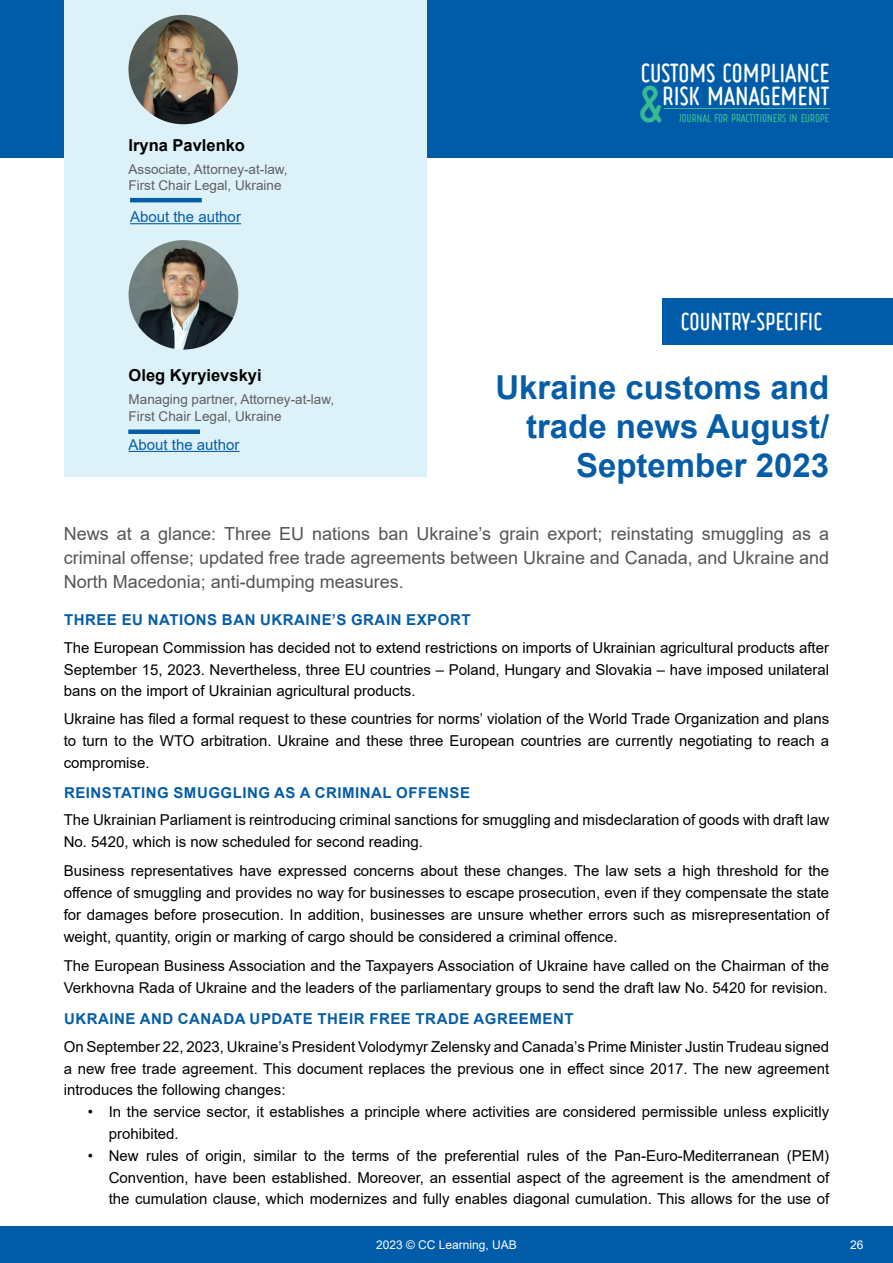
<style>
.page{position:relative;width:893px;height:1263px;background:#fff}
.page>*{position:absolute;margin:0;border:0;box-sizing:border-box;transform-origin:0 0}
.t1{font:700 38.1px "Ruler";color:#38ba93}
.t2{font:700 33px/39px "Arial";color:#055da8;text-align:right}
.t3{font:700 19.2px/23.1px "Ruler";color:#fff;text-align:right}
.t4{font:18px/24px "Arial";color:#555556;text-align:justify}
.t5{font:700 18px "Ruler";color:#fff}
.t6{font:700 16.5px "Arial";color:#000}
.t7{font:15px/21.8px "Arial";color:#000;text-align:justify}
.t8{font:700 15px "Arial";letter-spacing:.035em;color:#055da8}
.t9{font:15px "Arial";color:#055da8}
.t10{font:13.5px/16.2px "Arial";color:#5e5f5f}
.t11{font:12px "Arial";color:#fff}
.t12{font:700 8.4px "Ruler";color:#38ba93}
</style>
<div class="page">
<div style="left:0;top:1226px;width:893px;height:37px;background:#005ca8"></div>
<div style="left:0;top:0;width:893px;height:157px;background:#005ca8"></div>
<hr style="left:664px;top:108px;width:165px;height:1px;background:#38ba93">
<div style="left:64px;top:0;width:362px;height:477px;background:#ddf1f9"></div>
<div style="left:128px;top:429px;width:72px;height:5px;background:#055da8"></div>
<hr style="left:130px;top:198px;width:72px;height:4px;background:#055da8">
<img style="left:128px;top:15px;width:110px;height:109px;border-radius:55px">
<img style="left:129px;top:240px;width:109px;height:110px;border-radius:55px">
<hr style="left:129px;top:451px;width:110px;height:1px;background:#055da8">
<hr style="left:130px;top:223px;width:111px;height:1px;background:#055da8">
<div style="left:662px;top:298px;width:231px;height:47px;background:#005ca8"></div>
<p class="t6" style="left:129px;top:133px;width:118px">Iryna Pavlenko</p>
<p class="t10" style="left:129px;top:161px;width:161px">Associate, Attorney-at-law,<br>First Chair Legal, Ukraine</p>
<p class="t9" style="left:130px;top:207px;width:112px">About the author</p>
<p class="t6" style="left:129px;top:363px;width:134px">Oleg Kyryievskyi</p>
<p class="t10" style="left:129px;top:391px;width:207px">Managing partner, Attorney-at-law,<br>First Chair Legal, Ukraine</p>
<p class="t9" style="left:129px;top:434px;width:112px">About the author</p>
<p class="t3" style="left:640px;top:63px;width:190px">CUSTOMS COMPLIANCE<br>RISK MANAGEMENT</p>
<h1 class="t1" style="left:637px;top:86px;width:28px">&amp;</h1>
<p class="t12" style="left:679px;top:114px;width:152px">JOURNAL FOR PRACTITIONERS IN EUROPE</p>
<p class="t5" style="left:680px;top:313px;width:143px">COUNTRY-SPECIFIC</p>
<h2 class="t2" style="left:495px;top:368px;width:335px">Ukraine customs and trade news August/<br>September 2023</h2>
<p class="t4" style="left:64px;top:522px;width:767px">News at a glance: Three EU nations ban Ukraine’s grain export; reinstating smuggling as a criminal offense; updated free trade agreements between Ukraine and Canada, and Ukraine and North Macedonia; anti-dumping measures.</p>
<p class="t8" style="left:64px;top:609px;width:408px">THREE EU NATIONS BAN UKRAINE’S GRAIN EXPORT</p>
<p class="t7" style="left:64px;top:637px;width:767px">The European Commission has decided not to extend restrictions on imports of Ukrainian agricultural products after September 15, 2023. Nevertheless, three EU countries – Poland, Hungary and Slovakia – have imposed unilateral bans on the import of Ukrainian agricultural products.</p>
<p class="t7" style="left:64px;top:708px;width:767px">Ukraine has filed a formal request to these countries for norms’ violation of the World Trade Organization and plans to turn to the WTO arbitration. Ukraine and these three European countries are currently negotiating to reach a compromise.</p>
<p class="t8" style="left:64px;top:782px;width:408px">REINSTATING SMUGGLING AS A CRIMINAL OFFENSE</p>
<p class="t7" style="left:64px;top:809px;width:767px">The Ukrainian Parliament is reintroducing criminal sanctions for smuggling and misdeclaration of goods with draft law<br>No. 5420, which is now scheduled for second reading.</p>
<p class="t7" style="left:64px;top:860px;width:767px">Business representatives have expressed concerns about these changes. The law sets a high threshold for the offence of smuggling and provides no way for businesses to escape prosecution, even if they compensate the state for damages before prosecution. In addition, businesses are unsure whether errors such as misrepresentation of weight, quantity, origin or marking of cargo should be considered a criminal offence.</p>
<p class="t7" style="left:64px;top:955px;width:767px">The European Business Association and the Taxpayers Association of Ukraine have called on the Chairman of the<br>Verkhovna Rada of Ukraine and the leaders of the parliamentary groups to send the draft law No. 5420 for revision.</p>
<p class="t8" style="left:64px;top:1008px;width:511px">UKRAINE AND CANADA UPDATE THEIR FREE TRADE AGREEMENT</p>
<p class="t7" style="left:64px;top:1036px;width:767px">On September 22, 2023, Ukraine’s President Volodymyr Zelensky and Canada’s Prime Minister Justin Trudeau signed a new free trade agreement. This document replaces the previous one in effect since 2017. The new agreement introduces the following changes:</p>
<p class="t7" style="left:109px;top:1101px;width:722px;text-indent:-21px">• In the service sector, it establishes a principle where activities are considered permissible unless explicitly prohibited.</p>
<p class="t7" style="left:109px;top:1144px;width:722px;text-indent:-21px">• New rules of origin, similar to the terms of the preferential rules of the Pan-Euro-Mediterranean (PEM)<br>Convention, have been established. Moreover, an essential aspect of the agreement is the amendment of the cumulation clause, which modernizes and fully enables diagonal cumulation. This allows for the use of</p>
<p class="t11" style="left:376px;top:1237px;width:142px">2023 © CC Learning, UAB</p>
<p class="t11" style="left:850px;top:1236px;width:15px">26</p>
</div>
